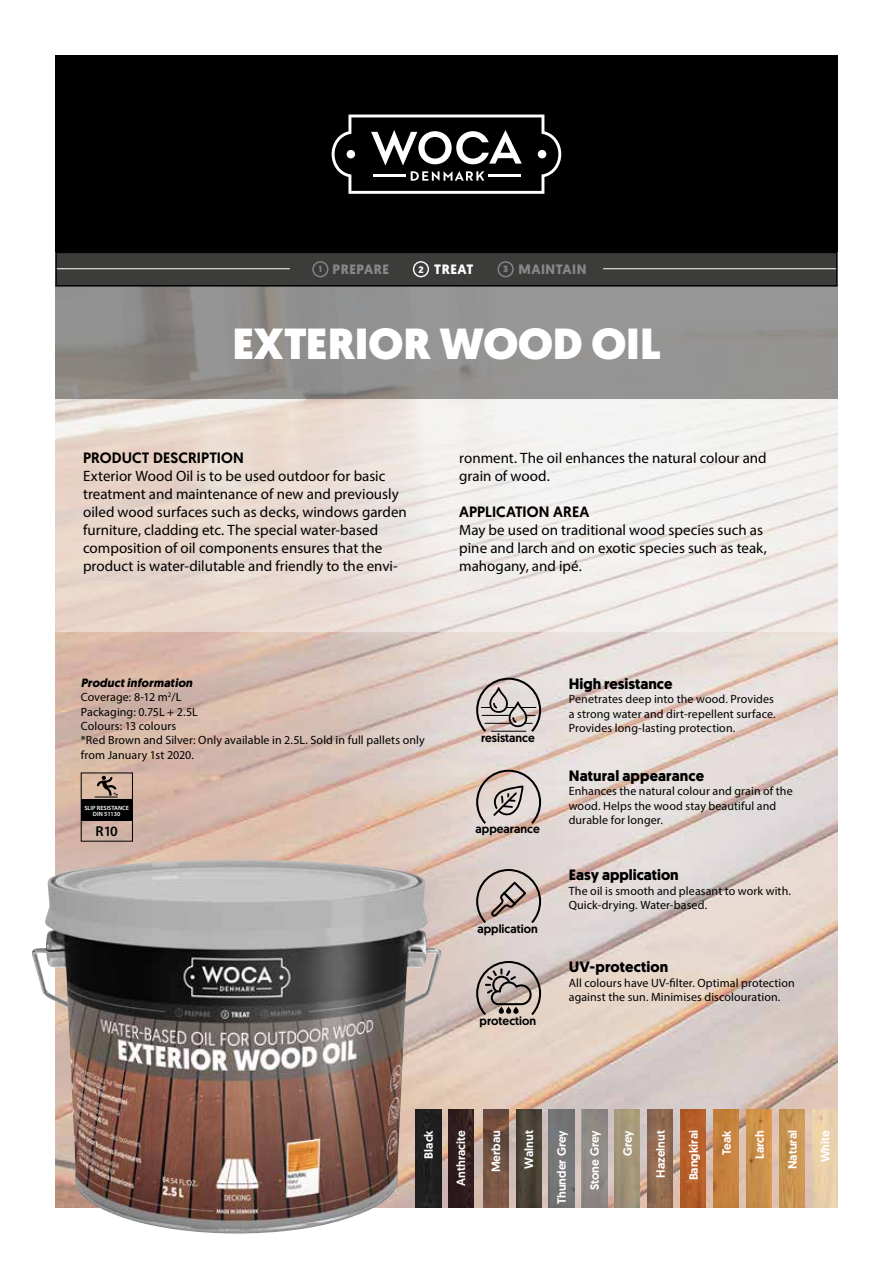
<style>
.page{position:relative;width:893px;height:1263px;background:#fff}
.page>*{position:absolute;margin:0;border:0;box-sizing:border-box;transform-origin:0 0}
.t1{font:900 43.5px "Geomanist";color:#fff}
.t2{font:15px/18px "Myriad Pro";color:#000}
.t3{font:700 15px "Geomanist";color:#000}
.t4{font:500 15px "Geomanist";letter-spacing:.005em;color:#000}
.t5{font:600 14.25px "Myriad Pro";color:#000}
.t6{font:700 13.5px "Geomanist";letter-spacing:.04em;color:#878787}
.t7{font:700 13.5px "Geomanist";letter-spacing:.04em;color:#fff}
.t8{font:12px/14.4px "Myriad Pro";letter-spacing:.005em;color:#000}
.t9{font:500 12px "Geomanist";color:#fff}
.t10{font:500 12px "Geomanist";color:#000}
.t11{font:italic 700 12px "Geomanist";letter-spacing:.015em;color:#000}
.t12{font:600 6.15px/6.3px "Myriad Pro";color:#fff;text-align:center}
.s1{font-size:8.85px}
.s2{font-size:9.45px}
</style>
<div class="page">
<img style="left:55px;top:631px;width:783px;height:577px">
<div style="left:55px;top:55px;width:783px;height:197px;background:#000"></div>
<svg style="left:332px;top:115px;width:229px;height:79px"></svg>
<svg style="left:55px;top:399px;width:783px;height:232px"></svg>
<img style="left:32px;top:860px;width:409px;height:373px">
<svg style="left:55px;top:287px;width:783px;height:112px;background:#92908f"></svg>
<svg style="left:476px;top:770px;width:65px;height:54px;background:#bfb4af"></svg>
<svg style="left:476px;top:961px;width:65px;height:54px;background:#a79b96"></svg>
<svg style="left:476px;top:869px;width:65px;height:54px;background:#b9aba6"></svg>
<svg style="left:476px;top:678px;width:65px;height:54px;background:#b6adaa"></svg>
<div style="left:56px;top:252px;width:781px;height:34px;background:#3c3c3b"></div>
<hr style="left:56px;top:268px;width:234px;height:1px;background:#fff">
<hr style="left:603px;top:268px;width:234px;height:1px;background:#fff">
<div style="left:312px;top:261px;width:16px;height:16px;border:1px solid #878787;border-radius:50%"></div>
<div style="left:413px;top:261px;width:16px;height:16px;border:1px solid #fff;border-radius:50%"></div>
<div style="left:498px;top:261px;width:16px;height:16px;border:1px solid #878787;border-radius:50%"></div>
<div style="left:55px;top:252px;width:783px;height:35px;border:2px solid #000"></div>
<img style="left:780px;top:1110px;width:25px;height:98px">
<img style="left:714px;top:1110px;width:25px;height:98px">
<div style="left:416px;top:1110px;width:25px;height:98px;background:#1f1f1f"></div>
<img style="left:615px;top:1110px;width:25px;height:98px">
<img style="left:648px;top:1110px;width:25px;height:98px">
<img style="left:747px;top:1110px;width:25px;height:98px">
<img style="left:448px;top:1110px;width:25px;height:98px">
<img style="left:812px;top:1110px;width:26px;height:98px">
<svg style="left:95px;top:775px;width:23px;height:22px"></svg>
<div style="left:81px;top:772px;width:52px;height:69px;border:1px solid #000"></div>
<div style="left:81px;top:800px;width:51px;height:21px;background:#000"></div>
<img style="left:681px;top:1110px;width:25px;height:98px">
<img style="left:582px;top:1110px;width:25px;height:98px">
<div style="left:549px;top:1110px;width:25px;height:98px;background:#757677"></div>
<img style="left:516px;top:1110px;width:25px;height:98px">
<img style="left:483px;top:1110px;width:25px;height:98px">
<p class="t6" style="left:319px;top:260px;width:72px"><span class="s1">1</span> PREPARE</p>
<p class="t7" style="left:418px;top:260px;width:57px"><span class="s2">2</span> TREAT</p>
<p class="t6" style="left:503px;top:260px;width:85px"><span class="s1">3</span> MAINTAIN</p>
<h1 class="t1" style="left:232px;top:314px;width:429px">EXTERIOR WOOD OIL</h1>
<p class="t4" style="left:83px;top:448px;width:162px">PRODUCT DESCRIPTION</p>
<p class="t2" style="left:83px;top:467px;width:325px">Exterior Wood Oil is to be used outdoor for basic treatment and maintenance of new and previously oiled wood surfaces such as decks, windows garden furniture, cladding etc. The special water-based composition of oil components ensures that the product is water-dilutable and friendly to the envi-</p>
<p class="t2" style="left:459px;top:449px;width:309px">ronment. The oil enhances the natural colour and grain of wood.</p>
<p class="t4" style="left:459px;top:502px;width:132px">APPLICATION AREA</p>
<p class="t2" style="left:459px;top:521px;width:309px">May be used on traditional wood species such as pine and larch and on exotic species such as teak, mahogany, and ipé.</p>
<p class="t11" style="left:81px;top:674px;width:113px">Product information</p>
<p class="t8" style="left:81px;top:690px;width:345px">Coverage: 8-12 m<sup>2</sup>/L<br>Packaging: 0.75L + 2.5L<br>Colours: 13 colours<br>*Red Brown and Silver: Only available in 2.5L. Sold in full pallets only from January 1st 2020.</p>
<p class="t12" style="left:84px;top:804px;width:46px">SLIP RESISTANCE<br>DIN 51130</p>
<p class="t5" style="left:96px;top:822px;width:24px">R10</p>
<p class="t10" style="left:481px;top:729px;width:55px">resistance</p>
<p class="t10" style="left:476px;top:821px;width:66px">appearance</p>
<p class="t10" style="left:477px;top:920px;width:62px">application</p>
<p class="t10" style="left:480px;top:1012px;width:58px">protection</p>
<p class="t3" style="left:569px;top:674px;width:105px">High resistance</p>
<p class="t8" style="left:569px;top:692px;width:208px">Penetrates deep into the wood. Provides a strong water and dirt-repellent surface.<br>Provides long-lasting protection.</p>
<p class="t3" style="left:569px;top:766px;width:137px">Natural appearance</p>
<p class="t8" style="left:569px;top:784px;width:226px">Enhances the natural colour and grain of the wood. Helps the wood stay beautiful and durable for longer.</p>
<p class="t3" style="left:569px;top:865px;width:112px">Easy application</p>
<p class="t8" style="left:569px;top:883px;width:224px">The oil is smooth and pleasant to work with.<br>Quick-drying. Water-based.</p>
<p class="t3" style="left:569px;top:957px;width:101px">UV-protection</p>
<p class="t8" style="left:569px;top:975px;width:228px">All colours have UV-filter. Optimal protection against the sun. Minimises discolouration.</p>
<p class="t9" style="left:421px;top:1158px;width:30px;rotate:-90deg">Black</p>
<p class="t9" style="left:620px;top:1156px;width:28px;rotate:-90deg">Grey</p>
<p class="t9" style="left:719px;top:1155px;width:26px;rotate:-90deg">Teak</p>
<p class="t9" style="left:587px;top:1190px;width:62px;rotate:-90deg">Stone Grey</p>
<p class="t9" style="left:554px;top:1204px;width:75px;rotate:-90deg">Thunder Grey</p>
<p class="t9" style="left:453px;top:1186px;width:57px;rotate:-90deg">Anthracite</p>
<p class="t9" style="left:817px;top:1162px;width:34px;rotate:-90deg">White</p>
<p class="t9" style="left:521px;top:1168px;width:40px;rotate:-90deg">Walnut</p>
<p class="t9" style="left:784px;top:1169px;width:41px;rotate:-90deg">Natural</p>
<p class="t9" style="left:488px;top:1172px;width:44px;rotate:-90deg">Merbau</p>
<p class="t9" style="left:653px;top:1177px;width:49px;rotate:-90deg">Hazelnut</p>
<p class="t9" style="left:751px;top:1159px;width:30px;rotate:-90deg">Larch</p>
<p class="t9" style="left:686px;top:1180px;width:52px;rotate:-90deg">Bangkirai</p>
</div>
